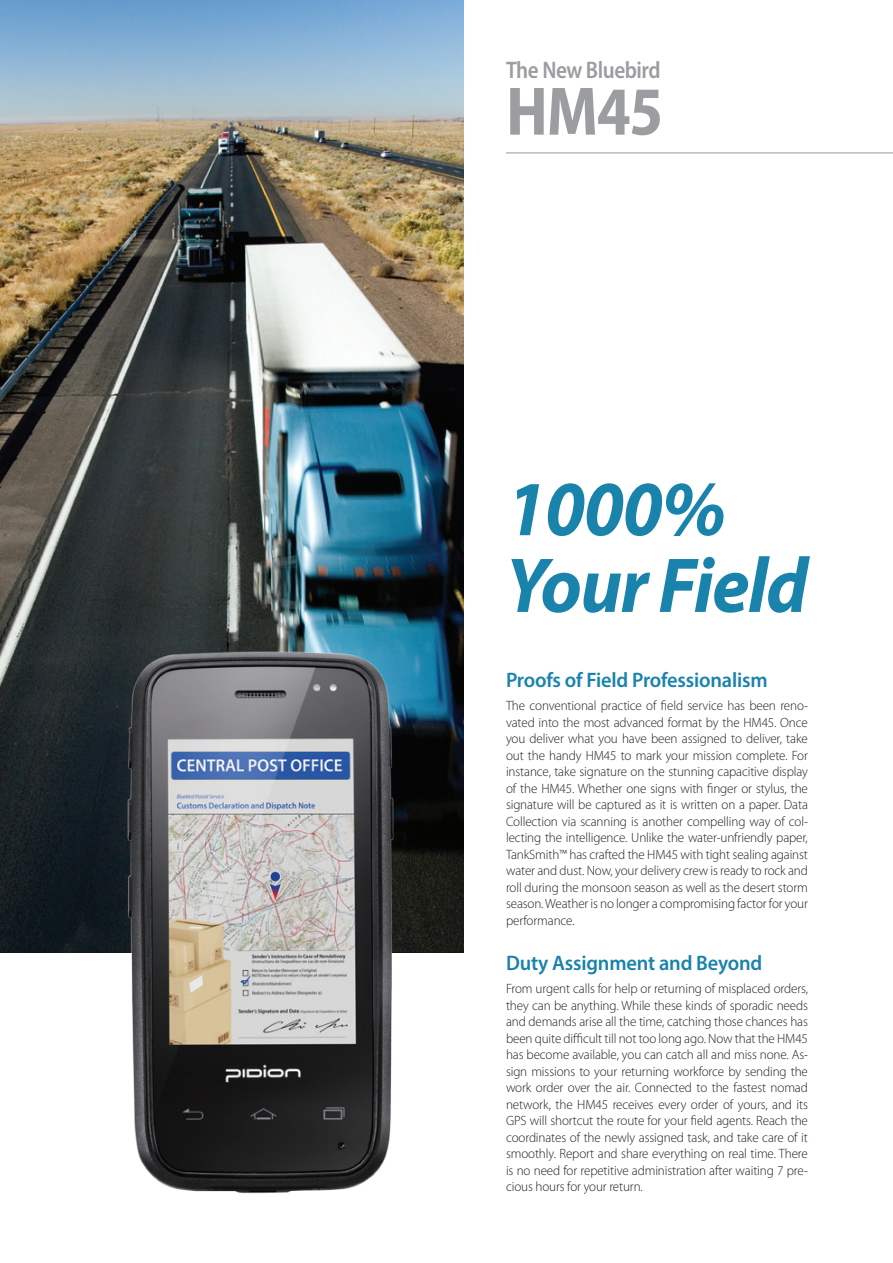
<style>
.page{position:relative;width:893px;height:1263px;background:#fff}
.page>*{position:absolute;margin:0;border:0;box-sizing:border-box;transform-origin:0 0}
.t1{font:italic 700 78.45px/76.7px "Myriad Pro";letter-spacing:-.02em;color:#1983ac;scale:.95 1}
.t2{font:700 semi-condensed 69.15px "Myriad Pro";color:#9b9da0;scale:.95 1}
.t3{font:600 semi-condensed 24px "Myriad Pro";letter-spacing:-.02em;color:#9b9da0;scale:.95 1}
.t4{font:600 21px "Myriad Pro";letter-spacing:-.01em;color:#1983ac}
.t5{font:300 13.5px/16.5px "Myriad Pro";letter-spacing:-.01em;color:#231f20;text-align:justify}
</style>
<div class="page">
<img style="left:0;top:0;width:463px;height:953px">
<img style="left:85px;top:615px;width:342px;height:579px">
<hr style="left:506px;top:153px;width:387px;height:1px;background:#939598">
<h3 class="t3" style="left:506px;top:56px;width:164px">The New Bluebird</h3>
<h2 class="t2" style="left:506px;top:73px;width:167px">HM45</h2>
<h1 class="t1" style="left:506px;top:468px;width:319px">1000%<br>Your Field</h1>
<h3 class="t4" style="left:506px;top:667px;width:263px">Proofs of Field Professionalism</h3>
<p class="t5" style="left:506px;top:698px;width:303px">The conventional practice of field service has been reno&shy;vated into the most advanced format by the HM45. Once you deliver what you have been assigned to deliver, take out the handy HM45 to mark your mission complete. For instance, take signature on the stunning capacitive display of the HM45. Whether one signs with finger or stylus, the signature will be captured as it is written on a paper. Data Collection via scanning is another compelling way of col&shy;lecting the intelligence. Unlike the water-unfriendly paper, TankSmith™ has crafted the HM45 with tight sealing against water and dust. Now, your delivery crew is ready to rock and roll during the monsoon season as well as the desert storm season. Weather is no longer a compromising factor for your performance.</p>
<h3 class="t4" style="left:506px;top:950px;width:258px">Duty Assignment and Beyond</h3>
<p class="t5" style="left:506px;top:981px;width:303px">From urgent calls for help or returning of misplaced orders, they can be anything. While these kinds of sporadic needs and demands arise all the time, catching those chances has been quite difficult till not too long ago. Now that the HM45 has become available, you can catch all and miss none. As&shy;sign missions to your returning workforce by sending the work order over the air. Connected to the fastest nomad network, the HM45 receives every order of yours, and its GPS will shortcut the route for your field agents. Reach the coordinates of the newly assigned task, and take care of it smoothly. Report and share everything on real time. There is no need for repetitive administration after waiting 7 pre&shy;cious hours for your return.</p>
</div>
